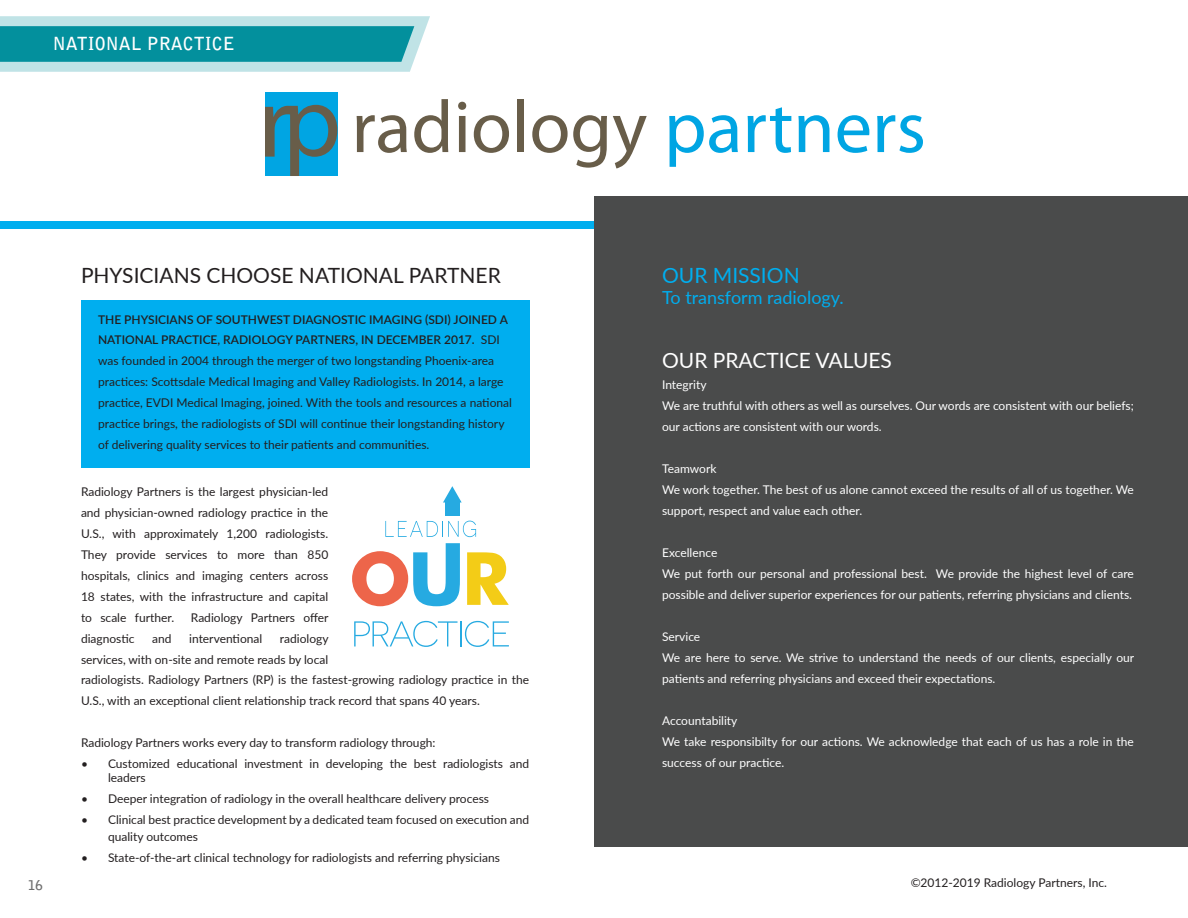
<style>
.page{position:relative;width:1188px;height:918px;background:#fff}
.page>*{position:absolute;margin:0;border:0;box-sizing:border-box;transform-origin:0 0}
.t1{font:21px "Lato";color:#231f20}
.t2{font:21px "Lato";color:#fff}
.t3{font:21px "Lato";color:#00aeef}
.t4{font:18px "Lato";color:#00aeef}
.t5{font:700 18px "Bell Gothic Std";color:#fff}
.t6{font:700 13.35px "Bell Gothic Std";color:#6e6e6e}
.t7{font:12px/21px "Lato";color:#231f20}
.t8{font:12px/21px "Lato";color:#fff}
.t9{font:600 12px/19.5px "Lato";color:#231f20}
.s1{font-weight:400}
</style>
<div class="page">
<div style="left:0;top:221px;width:1188px;height:8px;background:#00aeef"></div>
<div style="left:594px;top:197px;width:594px;height:650px;background:#4a4b4b"></div>
<div style="left:446px;top:503px;width:14px;height:13px;background:#26aae1"></div>
<svg style="left:352px;top:543px;width:108px;height:63px"></svg>
<svg style="left:467px;top:552px;width:42px;height:53px"></svg>
<svg style="left:443px;top:486px;width:19px;height:17px"></svg>
<svg style="left:354px;top:621px;width:104px;height:26px"></svg>
<hr style="left:460px;top:621px;width:2px;height:25px;background:#26aae1">
<svg style="left:465px;top:621px;width:44px;height:26px"></svg>
<svg style="left:385px;top:521px;width:91px;height:16px"></svg>
<div style="left:265px;top:92px;width:73px;height:84px;background:#00a5e3"></div>
<svg style="left:357px;top:115px;width:50px;height:38px"></svg>
<svg style="left:414px;top:99px;width:34px;height:54px"></svg>
<svg style="left:458px;top:102px;width:8px;height:50px"></svg>
<svg style="left:474px;top:115px;width:35px;height:38px"></svg>
<div style="left:517px;top:99px;width:7px;height:53px;background:#685d49"></div>
<svg style="left:532px;top:115px;width:75px;height:53px"></svg>
<svg style="left:613px;top:116px;width:34px;height:52px"></svg>
<svg style="left:669px;top:115px;width:69px;height:52px"></svg>
<svg style="left:748px;top:107px;width:43px;height:46px"></svg>
<svg style="left:798px;top:115px;width:31px;height:37px"></svg>
<svg style="left:838px;top:115px;width:31px;height:38px"></svg>
<svg style="left:877px;top:115px;width:46px;height:38px"></svg>
<svg style="left:265px;top:105px;width:72px;height:71px"></svg>
<div style="left:81px;top:300px;width:448px;height:167px;background:#00aeef"></div>
<svg style="left:0;top:16px;width:430px;height:56px;background:#4fb1ba"></svg>
<h2 class="t5" style="left:53px;top:33px;width:183px">NATIONAL PRACTICE</h2>
<p class="t6" style="left:28px;top:877px;width:16px">16</p>
<h1 class="t1" style="left:81px;top:260px;width:421px">PHYSICIANS CHOOSE NATIONAL PARTNER</h1>
<p class="t9" style="left:98px;top:310px;width:411px">THE PHYSICIANS OF SOUTHWEST DIAGNOSTIC IMAGING (SDI) JOINED A<br>NATIONAL PRACTICE, RADIOLOGY PARTNERS, IN DECEMBER 2017. <span class="s1">SDI</span></p>
<p class="t7" style="left:98px;top:349px;width:415px">was founded in 2004 through the merger of two longstanding Phoenix-area practices: Scottsdale Medical Imaging and Valley Radiologists. In 2014, a large practice, EVDI Medical Imaging, joined. With the tools and resources a national practice brings, the radiologists of SDI will continue their longstanding history of delivering quality services to their patients and communities.</p>
<p class="t7" style="left:81px;top:480px;width:249px;text-align:justify">Radiology Partners is the largest physician-led and physician-owned radiology practice in the U.S., with approximately 1,200 radiologists.<br>They provide services to more than 850 hospitals, clinics and imaging centers across 18 states, with the infrastructure and capital to scale further.</p>
<p class="t7" style="left:191px;top:606px;width:139px">Radiology Partners offer</p>
<p class="t7" style="left:81px;top:627px;width:249px;text-align:right">radiology<br>services, with on-site and remote reads by local</p>
<p class="t7" style="left:81px;top:627px;width:55px">diagnostic</p>
<p class="t7" style="left:152px;top:627px;width:21px">and</p>
<p class="t7" style="left:189px;top:627px;width:75px">interventional</p>
<p class="t7" style="left:81px;top:668px;width:450px">radiologists. Radiology Partners (RP) is the fastest-growing radiology practice in the<br>U.S., with an exceptional client relationship track record that spans 40 years.</p>
<p class="t7" style="left:81px;top:731px;width:356px">Radiology Partners works every day to transform radiology through:</p>
<p class="t7" style="left:108px;top:756px;width:423px;line-height:14.4px;text-indent:-27px">• Customized educational investment in developing the best radiologists and leaders</p>
<p class="t7" style="left:81px;top:788px;width:410px">• Deeper integration of radiology in the overall healthcare delivery process</p>
<p class="t7" style="left:108px;top:811px;width:423px;line-height:16.5px;text-indent:-27px">• Clinical best practice development by a dedicated team focused on execution and quality outcomes</p>
<p class="t7" style="left:81px;top:846px;width:420px">• State-of-the-art clinical technology for radiologists and referring physicians</p>
<h1 class="t3" style="left:662px;top:260px;width:139px">OUR MISSION</h1>
<h2 class="t4" style="left:662px;top:285px;width:183px">To transform radiology.</h2>
<h1 class="t2" style="left:662px;top:345px;width:231px">OUR PRACTICE VALUES</h1>
<p class="t8" style="left:662px;top:374px;width:473px">Integrity<br>We are truthful with others as well as ourselves. Our words are consistent with our beliefs; our actions are consistent with our words.</p>
<p class="t8" style="left:662px;top:458px;width:473px">Teamwork<br>We work together. The best of us alone cannot exceed the results of all of us together. We support, respect and value each other.</p>
<p class="t8" style="left:662px;top:542px;width:473px">Excellence<br>We put forth our personal and professional best. We provide the highest level of care possible and deliver superior experiences for our patients, referring physicians and clients.</p>
<p class="t8" style="left:662px;top:626px;width:474px">Service<br>We are here to serve. We strive to understand the needs of our clients, especially our patients and referring physicians and exceed their expectations.</p>
<p class="t8" style="left:662px;top:710px;width:473px">Accountability<br>We take responsibilty for our actions. We acknowledge that each of us has a role in the success of our practice.</p>
<p class="t7" style="left:911px;top:872px;width:198px">©2012-2019 Radiology Partners, Inc.</p>
</div>
